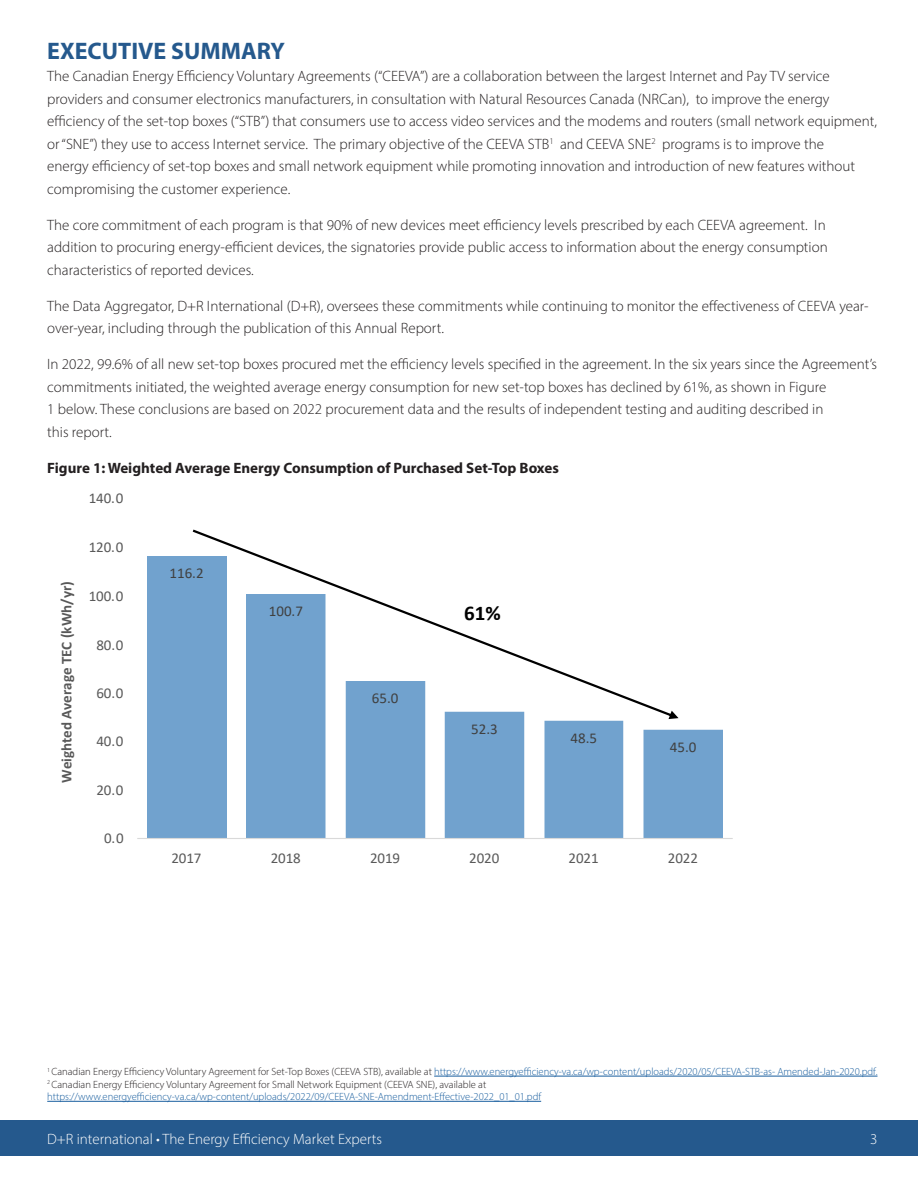
<style>
.page{position:relative;width:918px;height:1188px;background:#fff}
.page>*{position:absolute;margin:0;border:0;box-sizing:border-box;transform-origin:0 0}
.t1{font:700 24px "Myriad Pro";color:#25598d}
.t2{font:700 21px "Calibri";color:#000}
.Body_Copy{font:300 15px/22.5px "Myriad Pro";color:#231f20}
.Figure_Header{font:700 15px "Myriad Pro";color:#231f20}
.t3{font:15px "Calibri";letter-spacing:-.005em;color:#595959}
.t4{font:300 15px "Myriad Pro";color:#fff}
.t5{font:15px "Calibri";color:#404040}
.t6{font:700 15px "Calibri";color:#595959}
.Footnotes{font:300 10.5px/12.6px "Myriad Pro";color:#175d9e}
.s1{color:#231f20}
</style>
<div class="page">
<div style="left:0;top:1120px;width:918px;height:36px;background:#25598d"></div>
<div style="left:147px;top:556px;width:79px;height:282px;background:#71a2ce"></div>
<svg style="left:246px;top:719px;width:477px;height:119px;fill:#71a2ce"></svg>
<hr style="left:137px;top:838px;width:596px;height:1px;background:#d9d9d9">
<svg style="left:193px;top:530px;width:486px;height:189px"></svg>
<hr style="left:434px;top:1076px;width:444px;height:1px;background:#175d9e">
<hr style="left:47px;top:1101px;width:494px;height:1px;background:#175d9e">
<p class="t1" style="left:47px;top:35px;width:239px">EXECUTIVE SUMMARY</p>
<p class="Body_Copy" style="left:47px;top:65px;width:831px">The Canadian Energy Efficiency Voluntary Agreements (“CEEVA”) are a collaboration between the largest Internet and Pay TV service providers and consumer electronics manufacturers, in consultation with Natural Resources Canada (NRCan), to improve the energy efficiency of the set-top boxes (“STB”) that consumers use to access video services and the modems and routers (small network equipment, or “SNE”) they use to access Internet service. The primary objective of the CEEVA STB<sup>1</sup> and CEEVA SNE<sup>2</sup> programs is to improve the<br>energy efficiency of set-top boxes and small network equipment while promoting innovation and introduction of new features without compromising the customer experience.</p>
<p class="Body_Copy" style="left:47px;top:213px;width:782px">The core commitment of each program is that 90% of new devices meet efficiency levels prescribed by each CEEVA agreement. In addition to procuring energy-efficient devices, the signatories provide public access to information about the energy consumption characteristics of reported devices.</p>
<p class="Body_Copy" style="left:47px;top:294px;width:823px">The Data Aggregator, D+R International (D+R), oversees these commitments while continuing to monitor the effectiveness of CEEVA year&shy;over-year, including through the publication of this Annual Report.</p>
<p class="Body_Copy" style="left:47px;top:353px;width:831px">In 2022, 99.6% of all new set-top boxes procured met the efficiency levels specified in the agreement. In the six years since the Agreement’s commitments initiated, the weighted average energy consumption for new set-top boxes has declined by 61%, as shown in Figure<br>1 below. These conclusions are based on 2022 procurement data and the results of independent testing and auditing described in<br>this report.</p>
<p class="Figure_Header" style="left:47px;top:458px;width:513px">Figure 1: Weighted Average Energy Consumption of Purchased Set-Top Boxes</p>
<p class="t3" style="left:89px;top:488px;width:36px">140.0</p>
<p class="t6" style="left:56px;top:783px;width:203px;rotate:-90deg">Weighted Average TEC (kWh/yr)</p>
<p class="t3" style="left:89px;top:537px;width:36px">120.0</p>
<p class="t3" style="left:89px;top:585px;width:36px">100.0</p>
<p class="t3" style="left:96px;top:634px;width:29px">80.0</p>
<p class="t3" style="left:96px;top:682px;width:29px">60.0</p>
<p class="t3" style="left:96px;top:731px;width:29px">40.0</p>
<p class="t3" style="left:96px;top:780px;width:29px">20.0</p>
<p class="t3" style="left:104px;top:828px;width:21px">0.0</p>
<p class="t5" style="left:169px;top:563px;width:36px">116.2</p>
<p class="t5" style="left:269px;top:600px;width:36px">100.7</p>
<p class="t5" style="left:372px;top:687px;width:28px">65.0</p>
<p class="t2" style="left:464px;top:598px;width:38px">61%</p>
<p class="t5" style="left:471px;top:718px;width:28px">52.3</p>
<p class="t5" style="left:571px;top:727px;width:28px">48.5</p>
<p class="t5" style="left:670px;top:736px;width:28px">45.0</p>
<p class="t3" style="left:171px;top:848px;width:32px">2017</p>
<p class="t3" style="left:271px;top:848px;width:32px">2018</p>
<p class="t3" style="left:370px;top:848px;width:32px">2019</p>
<p class="t3" style="left:469px;top:848px;width:32px">2020</p>
<p class="t3" style="left:569px;top:848px;width:32px">2021</p>
<p class="t3" style="left:668px;top:848px;width:32px">2022</p>
<p class="Footnotes" style="left:47px;top:1065px;width:832px"><sup>1</sup> <span class="s1">Canadian Energy Efficiency Voluntary Agreement for Set-Top Boxes (CEEVA STB), available at</span> https://www.energyefficiency-va.ca/wp-content/uploads/2020/05/CEEVA-STB-as- Amended-Jan-2020.pdf.</p>
<p class="Footnotes" style="left:47px;top:1078px;width:495px"><sup>2</sup> <span class="s1">Canadian Energy Efficiency Voluntary Agreement for Small Network Equipment (CEEVA SNE), available at </span>https://www.energyefficiency-va.ca/wp-content/uploads/2022/09/CEEVA-SNE-Amendment-Effective-2022_01_01.pdf</p>
<p class="t4" style="left:47px;top:1130px;width:336px">D+R international • The Energy Efficiency Market Experts</p>
<p class="t4" style="left:870px;top:1130px;width:9px">3</p>
</div>
